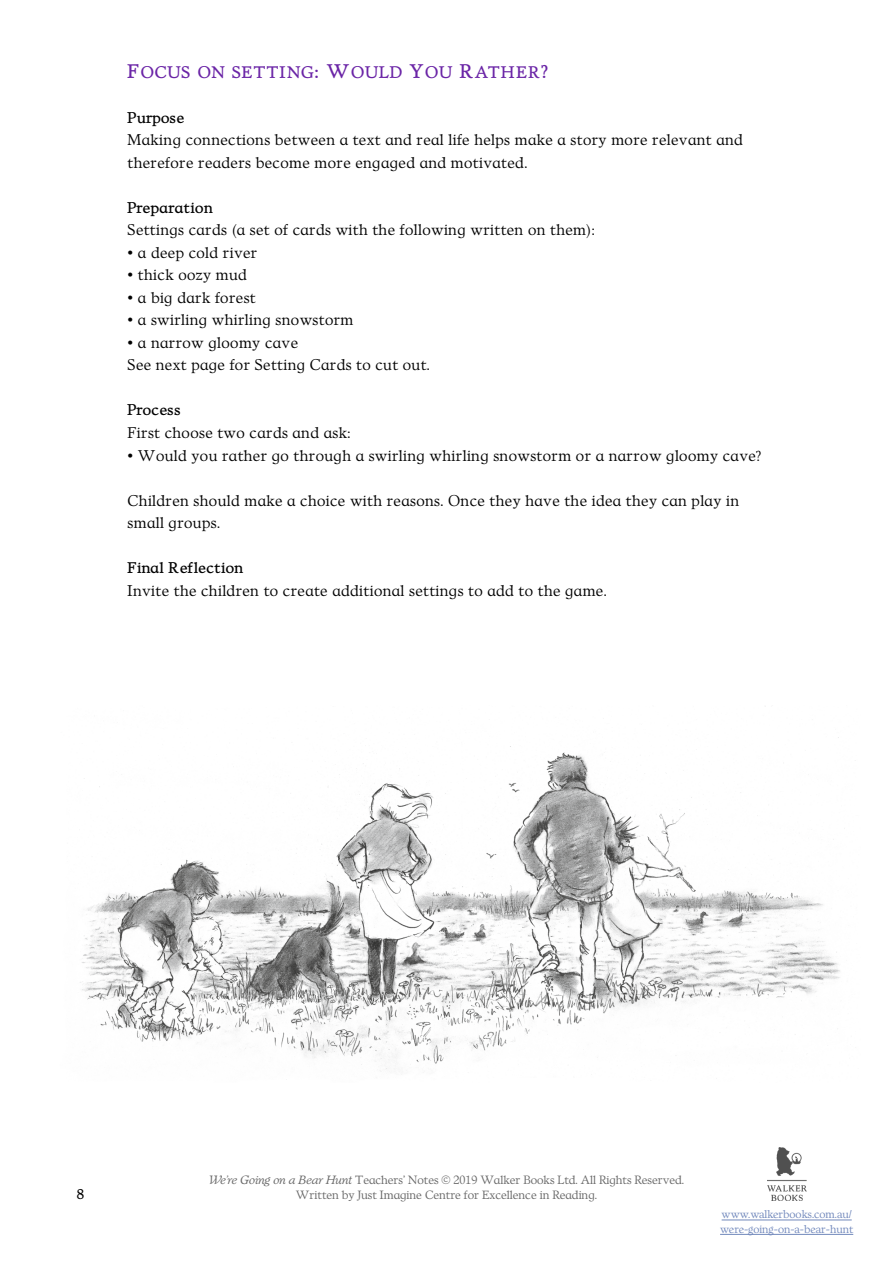
<style>
.page{position:relative;width:893px;height:1263px;background:#fff}
.page>*{position:absolute;margin:0;border:0;box-sizing:border-box;transform-origin:0 0}
.t1{font:17.85px "Veronan Bold Educational SC850";letter-spacing:.07em;color:#6a24a6}
.t2{font:16.5px/22.5px "Veronan Light Educational";letter-spacing:.025em;color:#000}
.t3{font:16.5px "Veronan Bold Educational";letter-spacing:.025em;color:#000}
.t4{font:15px "Veronan Bold Educational";color:#000}
.t5{font:12.75px "Veronan Light Educational";color:#676767}
.t6{font:300 12px/14.4px "Veronan";color:#7188bc}
.s1{font-size:21px}
.s2{font-family:"Veronan";font-weight:300;font-style:italic}
</style>
<div class="page">
<img style="left:80px;top:737px;width:760px;height:332px">
<hr style="left:722px;top:1220px;width:130px;height:1px;background:#7188bc">
<hr style="left:720px;top:1234px;width:133px;height:1px;background:#7188bc">
<img style="left:767px;top:1147px;width:39px;height:53px">
<p class="t1" style="left:128px;top:63px;width:421px"><span class="s1">F</span>OCUS ON SETTING<span class="s1">: W</span>OULD <span class="s1">Y</span>OU <span class="s1">R</span>ATHER<span class="s1">?</span></p>
<p class="t3" style="left:128px;top:109px;width:58px">Purpose</p>
<p class="t2" style="left:128px;top:129px;width:617px">Making connections between a text and real life helps make a story more relevant and therefore readers become more engaged and motivated.</p>
<p class="t3" style="left:128px;top:199px;width:86px">Preparation</p>
<p class="t2" style="left:128px;top:219px;width:469px">Settings cards (a set of cards with the following written on them):</p>
<p class="t2" style="left:128px;top:241px;width:131px">• a deep cold river</p>
<p class="t2" style="left:128px;top:264px;width:121px">• thick oozy mud</p>
<p class="t2" style="left:128px;top:286px;width:130px">• a big dark forest</p>
<p class="t2" style="left:128px;top:309px;width:227px">• a swirling whirling snowstorm</p>
<p class="t2" style="left:128px;top:331px;width:304px">• a narrow gloomy cave<br>See next page for Setting Cards to cut out.</p>
<p class="t3" style="left:128px;top:401px;width:55px">Process</p>
<p class="t2" style="left:128px;top:421px;width:224px">First choose two cards and ask:</p>
<p class="t2" style="left:128px;top:444px;width:635px">• Would you rather go through a swirling whirling snowstorm or a narrow gloomy cave?</p>
<p class="t2" style="left:128px;top:489px;width:613px">Children should make a choice with reasons. Once they have the idea they can play in small groups.</p>
<p class="t3" style="left:128px;top:559px;width:117px">Final Reflection</p>
<p class="t2" style="left:128px;top:579px;width:481px">Invite the children to create additional settings to add to the game.</p>
<p class="t5" style="left:209px;top:1173px;width:477px"><span class="s2">We’re Going on a Bear Hunt</span> Teachers’ Notes © 2019 Walker Books Ltd. All Rights Reserved.</p>
<p class="t4" style="left:77px;top:1187px;width:10px">8</p>
<p class="t5" style="left:296px;top:1188px;width:303px">Written by Just Imagine Centre for Excellence in Reading.</p>
<p class="t6" style="left:720px;top:1207px;width:135px">www.walkerbooks.com.au/ were-going-on-a-bear-hunt</p>
</div>
